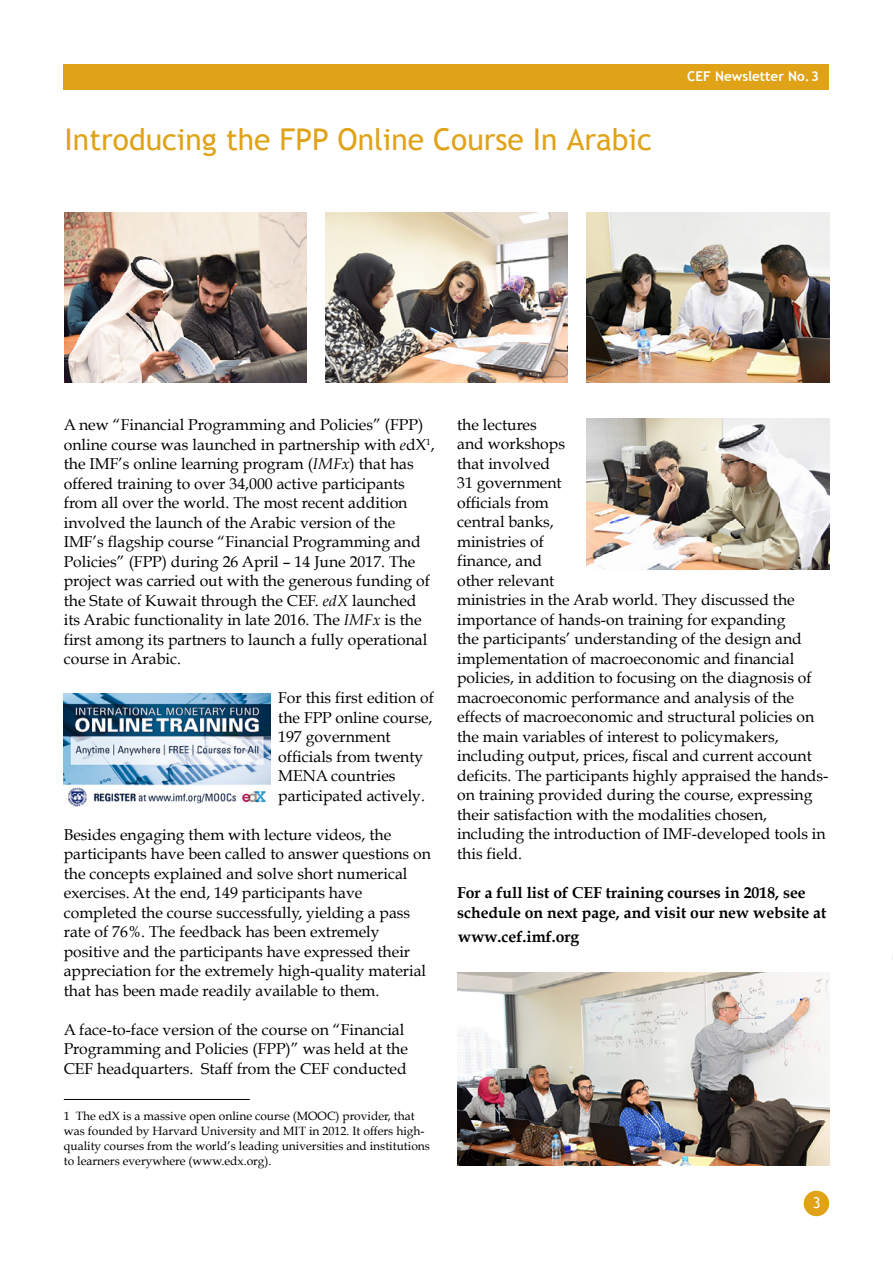
<style>
.page{position:relative;width:893px;height:1263px;background:#fff}
.page>*{position:absolute;margin:0;border:0;box-sizing:border-box;transform-origin:0 0}
.t1{font:30px "Trebuchet MS";color:#e0a217}
.t2{font:15.75px/19.5px "Book Antiqua";color:#000}
.t3{font:700 15.75px/19.5px "Book Antiqua";color:#000}
.t4{font:15px "Trebuchet MS";color:#fff}
.t5{font:700 13.5px "Trebuchet MS";color:#fff}
.t6{font:12px/15px "Book Antiqua";color:#000}
.s1{font-style:italic}
</style>
<div class="page">
<div style="left:64px;top:64px;width:765px;height:25px;background:#e0a217"></div>
<div style="left:804px;top:1191px;width:25px;height:25px;background:#e0a217;border-radius:50%"></div>
<img style="left:64px;top:213px;width:243px;height:170px">
<img style="left:587px;top:419px;width:242px;height:150px">
<img style="left:587px;top:213px;width:242px;height:170px">
<hr style="left:64px;top:1099px;width:186px;height:1px;background:#000">
<img style="left:64px;top:694px;width:206px;height:113px">
<img style="left:325px;top:213px;width:243px;height:170px">
<img style="left:457px;top:972px;width:372px;height:193px">
<h1 class="t1" style="left:65px;top:122px;width:589px">Introducing the FPP Online Course In Arabic</h1>
<p class="t5" style="left:687px;top:67px;width:133px">CEF Newsletter No. 3</p>
<p class="t2" style="left:64px;top:415px;width:372px">A new “Financial Programming and Policies” (FPP) online course was launched in partnership with <span class="s1">e</span>dX<sup>1</sup>, the IMF’s online learning program (<span class="s1">IMFx</span>) that has offered training to over 34,000 active participants from all over the world. The most recent addition involved the launch of the Arabic version of the IMF’s flagship course “Financial Programming and Policies” (FPP) during 26 April – 14 June 2017. The project was carried out with the generous funding of the State of Kuwait through the CEF. <span class="s1">edX</span> launched its Arabic functionality in late 2016. The <span class="s1">IMFx</span> is the first among its partners to launch a fully operational course in Arabic.</p>
<p class="t2" style="left:278px;top:688px;width:157px">For this first edition of the FPP online course,<br>197 government officials from twenty<br>MENA countries participated actively.</p>
<p class="t2" style="left:64px;top:825px;width:369px">Besides engaging them with lecture videos, the participants have been called to answer questions on the concepts explained and solve short numerical exercises. At the end, 149 participants have completed the course successfully, yielding a pass rate of 76%. The feedback has been extremely positive and the participants have expressed their appreciation for the extremely high-quality material that has been made readily available to them.</p>
<p class="t2" style="left:64px;top:1019px;width:346px">A face-to-face version of the course on “Financial<br>Programming and Policies (FPP)” was held at the<br>CEF headquarters. Staff from the CEF conducted</p>
<p class="t6" style="left:64px;top:1108px;width:368px">1 The edX is a massive open online course (MOOC) provider, that was founded by Harvard University and MIT in 2012. It offers high&shy;quality courses from the world’s leading universities and institutions to learners everywhere (www.edx.org).</p>
<p class="t2" style="left:457px;top:415px;width:373px">the lectures<br>and workshops<br>that involved<br>31 government<br>officials from<br>central banks,<br>ministries of<br>finance, and<br>other relevant<br>ministries in the Arab world. They discussed the importance of hands-on training for expanding<br>the participants’ understanding of the design and implementation of macroeconomic and financial policies, in addition to focusing on the diagnosis of macroeconomic performance and analysis of the effects of macroeconomic and structural policies on the main variables of interest to policymakers, including output, prices, fiscal and current account deficits. The participants highly appraised the hands&shy;on training provided during the course, expressing their satisfaction with the modalities chosen, including the introduction of IMF-developed tools in this field.</p>
<p class="t3" style="left:457px;top:883px;width:371px">For a full list of CEF training courses in 2018, see schedule on next page, and visit our new website at</p>
<p class="t3" style="left:458px;top:927px;width:123px">www.cef.imf.org</p>
<p class="t4" style="left:813px;top:1194px;width:9px">3</p>
</div>
